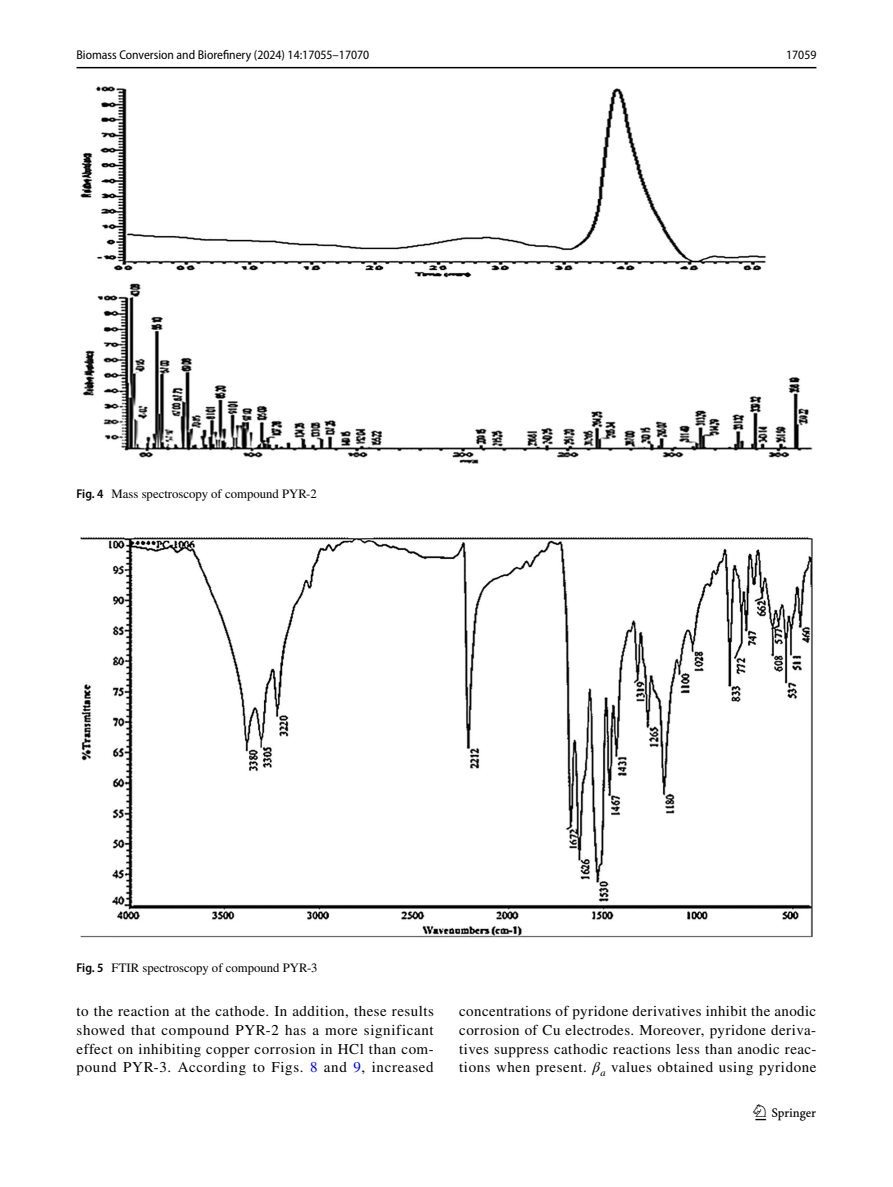
<style>
.page{position:relative;width:893px;height:1187px;background:#fff}
.page>*{position:absolute;margin:0;border:0;box-sizing:border-box;transform-origin:0 0}
.t1{font:22.5px "Springnew Regular 3";color:#000}
.t2{font:15px/18.8px "STIX";letter-spacing:.035em;color:#000;text-align:justify}
.t3{font:12.75px "STIX";color:#000}
.t4{font:semi-condensed 12.75px "Myriad Pro";color:#000}
.s1{font-family:"Myriad Pro";font-weight:600;font-stretch:semi-condensed}
.s2{color:#00f}
.s3{font-style:italic}
</style>
<div class="page">
<hr style="left:77px;top:67px;width:739px;height:1px;background:#000">
<img style="left:81px;top:87px;width:731px;height:376px">
<img style="left:81px;top:537px;width:731px;height:400px">
<p class="t4" style="left:77px;top:48px;width:294px">Biomass Conversion and Biorefinery (2024) 14:17055–17070</p>
<p class="t4" style="left:786px;top:48px;width:32px">17059</p>
<p class="t3" style="left:77px;top:485px;width:242px"><span class="s1">Fig. 4</span> Mass spectroscopy of compound PYR-2</p>
<p class="t3" style="left:77px;top:959px;width:243px"><span class="s1">Fig. 5</span> FTIR spectroscopy of compound PYR-3</p>
<p class="t2" style="left:77px;top:1002px;width:359px">to the reaction at the cathode. In addition, these results showed that compound PYR-2 has a more significant effect on inhibiting copper corrosion in HCl than com&shy;pound PYR-3. According to Figs. <span class="s2">8</span> and <span class="s2">9</span>, increased</p>
<p class="t2" style="left:459px;top:1002px;width:359px">concentrations of pyridone derivatives inhibit the anodic corrosion of Cu electrodes. Moreover, pyridone deriva&shy;tives suppress cathodic reactions less than anodic reac&shy;tions when present. <span class="s3">β</span><sub>a</sub> values obtained using pyridone</p>
<h1 class="t1" style="left:755px;top:1104px;width:62px">1 3</h1>
</div>
